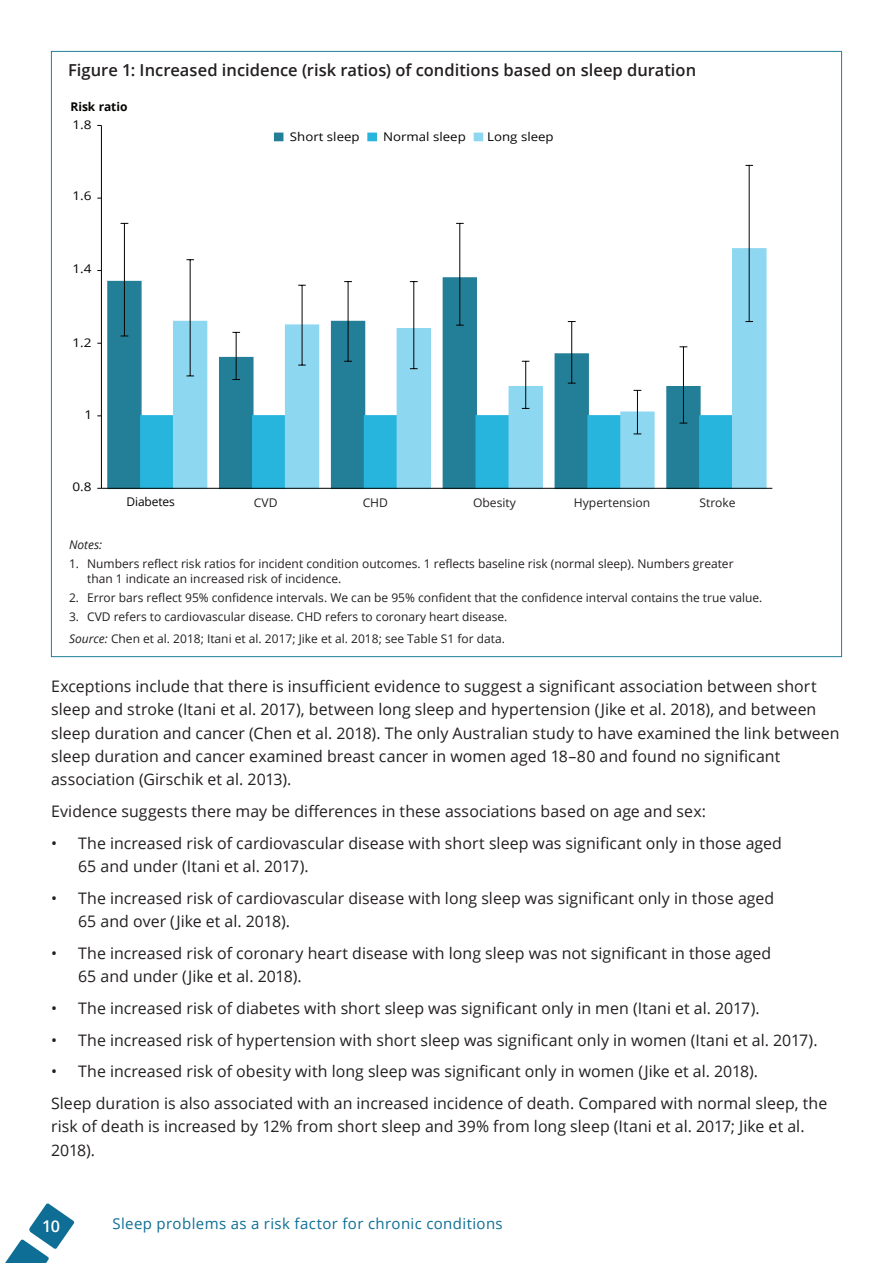
<style>
.page{position:relative;width:893px;height:1263px;background:#fff}
.page>*{position:absolute;margin:0;border:0;box-sizing:border-box;transform-origin:0 0}
.Figure_head{font:600 16.5px "Open Sans";color:#231f20}
.t1{font:600 16.2px "Open Sans";color:#fff}
.Body_text{font:15.9px/23.2px "Open Sans";letter-spacing:.005em;color:#231f20}
.t2{font:15px "Open Sans";letter-spacing:.025em;color:#0e6e95}
.Figure__Source___foo{font:12px/14.4px "Open Sans";color:#231f20}
.t3{font:12px "Open Sans";color:#040503;scale:1.1 1}
.t4{font:12px "Open Sans";color:#040503;scale:1.13 1}
.t5{font:700 12px "Open Sans";color:#040503}
.t6{font:12px "Open Sans";color:#040503}
.Figure__Source___foo-2{font:italic 12px "Open Sans";color:#231f20}
.s1{font-style:italic}
</style>
<div class="page">
<svg style="left:5px;top:1203px;width:69px;height:60px"></svg>
<div style="left:368px;top:133px;width:8px;height:8px;background:#28b5dd"></div>
<div style="left:367px;top:133px;width:10px;height:8px;border:2px solid #28b5dd"></div>
<div style="left:275px;top:133px;width:8px;height:8px;background:#237f97"></div>
<div style="left:274px;top:133px;width:9px;height:8px;border:2px solid #237f97"></div>
<svg style="left:106px;top:276px;width:36px;height:214px;background:#31879d"></svg>
<svg style="left:172px;top:247px;width:595px;height:243px"></svg>
<hr style="left:124px;top:223px;width:1px;height:59px;background:#040503">
<hr style="left:124px;top:282px;width:1px;height:54px;background:#040503">
<hr style="left:348px;top:282px;width:1px;height:40px;background:#040503">
<hr style="left:348px;top:322px;width:1px;height:39px;background:#040503">
<hr style="left:459px;top:223px;width:1px;height:55px;background:#040503">
<hr style="left:459px;top:278px;width:1px;height:47px;background:#040503">
<hr style="left:571px;top:322px;width:1px;height:32px;background:#040503">
<hr style="left:190px;top:260px;width:1px;height:62px;background:#040503">
<hr style="left:190px;top:322px;width:1px;height:54px;background:#040503">
<hr style="left:302px;top:285px;width:1px;height:40px;background:#040503">
<hr style="left:302px;top:325px;width:1px;height:40px;background:#040503">
<hr style="left:413px;top:282px;width:1px;height:47px;background:#040503">
<hr style="left:413px;top:329px;width:1px;height:40px;background:#040503">
<svg style="left:141px;top:332px;width:592px;height:156px"></svg>
<hr style="left:749px;top:165px;width:1px;height:84px;background:#040503">
<hr style="left:749px;top:249px;width:1px;height:73px;background:#040503">
<hr style="left:101px;top:125px;width:1px;height:363px;background:#040503">
<div style="left:474px;top:133px;width:8px;height:8px;background:#8ed7f1"></div>
<div style="left:474px;top:133px;width:9px;height:8px;border:2px solid #8ed7f1"></div>
<hr style="left:101px;top:488px;width:671px;height:1px;background:#040503">
<p class="Figure_head" style="left:68px;top:58px;width:630px">Figure 1: Increased incidence (risk ratios) of conditions based on sleep duration</p>
<p class="t5" style="left:70px;top:98px;width:59px">Risk ratio</p>
<p class="t4" style="left:72px;top:117px;width:19px">1.8</p>
<p class="t4" style="left:72px;top:188px;width:19px">1.6</p>
<p class="t4" style="left:72px;top:260px;width:19px">1.4</p>
<p class="t4" style="left:72px;top:334px;width:19px">1.2</p>
<p class="t4" style="left:84px;top:406px;width:8px">1</p>
<p class="t4" style="left:72px;top:479px;width:18px">0.8</p>
<p class="t6" style="left:127px;top:493px;width:50px">Diabetes</p>
<p class="t3" style="left:290px;top:128px;width:65px">Short sleep</p>
<p class="t3" style="left:383px;top:128px;width:77px">Normal sleep</p>
<p class="t3" style="left:487px;top:128px;width:62px">Long sleep</p>
<p class="Figure__Source___foo" style="left:254px;top:495px;width:25px">CVD</p>
<p class="Figure__Source___foo" style="left:363px;top:495px;width:27px">CHD</p>
<p class="Figure__Source___foo" style="left:473px;top:495px;width:44px">Obesity</p>
<p class="Figure__Source___foo" style="left:574px;top:495px;width:78px">Hypertension</p>
<p class="Figure__Source___foo" style="left:699px;top:495px;width:38px">Stroke</p>
<p class="Figure__Source___foo-2" style="left:69px;top:537px;width:35px">Notes:</p>
<p class="Figure__Source___foo" style="left:87px;top:556px;width:648px;text-indent:-18px">1. Numbers reflect risk ratios for incident condition outcomes. 1 reflects baseline risk (normal sleep). Numbers greater than 1 indicate an increased risk of incidence.</p>
<p class="Figure__Source___foo" style="left:69px;top:590px;width:695px">2. Error bars reflect 95% confidence intervals. We can be 95% confident that the confidence interval contains the true value.</p>
<p class="Figure__Source___foo" style="left:69px;top:609px;width:440px">3. CVD refers to cardiovascular disease. CHD refers to coronary heart disease.</p>
<p class="Figure__Source___foo" style="left:69px;top:631px;width:437px"><span class="s1">Source:</span> Chen et al. 2018; Itani et al. 2017; Jike et al. 2018; see Table S1 for data.</p>
<p class="Body_text" style="left:51px;top:674px;width:790px">Exceptions include that there is insufficient evidence to suggest a significant association between short sleep and stroke (Itani et al. 2017), between long sleep and hypertension (Jike et al. 2018), and between sleep duration and cancer (Chen et al. 2018). The only Australian study to have examined the link between sleep duration and cancer examined breast cancer in women aged 18–80 and found no significant association (Girschik et al. 2013).</p>
<p class="Body_text" style="left:51px;top:799px;width:657px">Evidence suggests there may be differences in these associations based on age and sex:</p>
<p class="Body_text" style="left:78px;top:831px;width:705px;text-indent:-27px">• The increased risk of cardiovascular disease with short sleep was significant only in those aged<br>65 and under (Itani et al. 2017).</p>
<p class="Body_text" style="left:78px;top:886px;width:698px;text-indent:-27px">• The increased risk of cardiovascular disease with long sleep was significant only in those aged<br>65 and over (Jike et al. 2018).</p>
<p class="Body_text" style="left:78px;top:941px;width:695px;text-indent:-27px">• The increased risk of coronary heart disease with long sleep was not significant in those aged<br>65 and under (Jike et al. 2018).</p>
<p class="Body_text" style="left:51px;top:996px;width:710px">• The increased risk of diabetes with short sleep was significant only in men (Itani et al. 2017).</p>
<p class="Body_text" style="left:51px;top:1028px;width:768px">• The increased risk of hypertension with short sleep was significant only in women (Itani et al. 2017).</p>
<p class="Body_text" style="left:51px;top:1059px;width:709px">• The increased risk of obesity with long sleep was significant only in women (Jike et al. 2018).</p>
<p class="Body_text" style="left:51px;top:1091px;width:778px">Sleep duration is also associated with an increased incidence of death. Compared with normal sleep, the risk of death is increased by 12% from short sleep and 39% from long sleep (Itani et al. 2017; Jike et al.<br>2018).</p>
<p class="t1" style="left:42px;top:1215px;width:20px">10</p>
<p class="t2" style="left:112px;top:1213px;width:392px">Sleep problems as a risk factor for chronic conditions</p>
</div>
